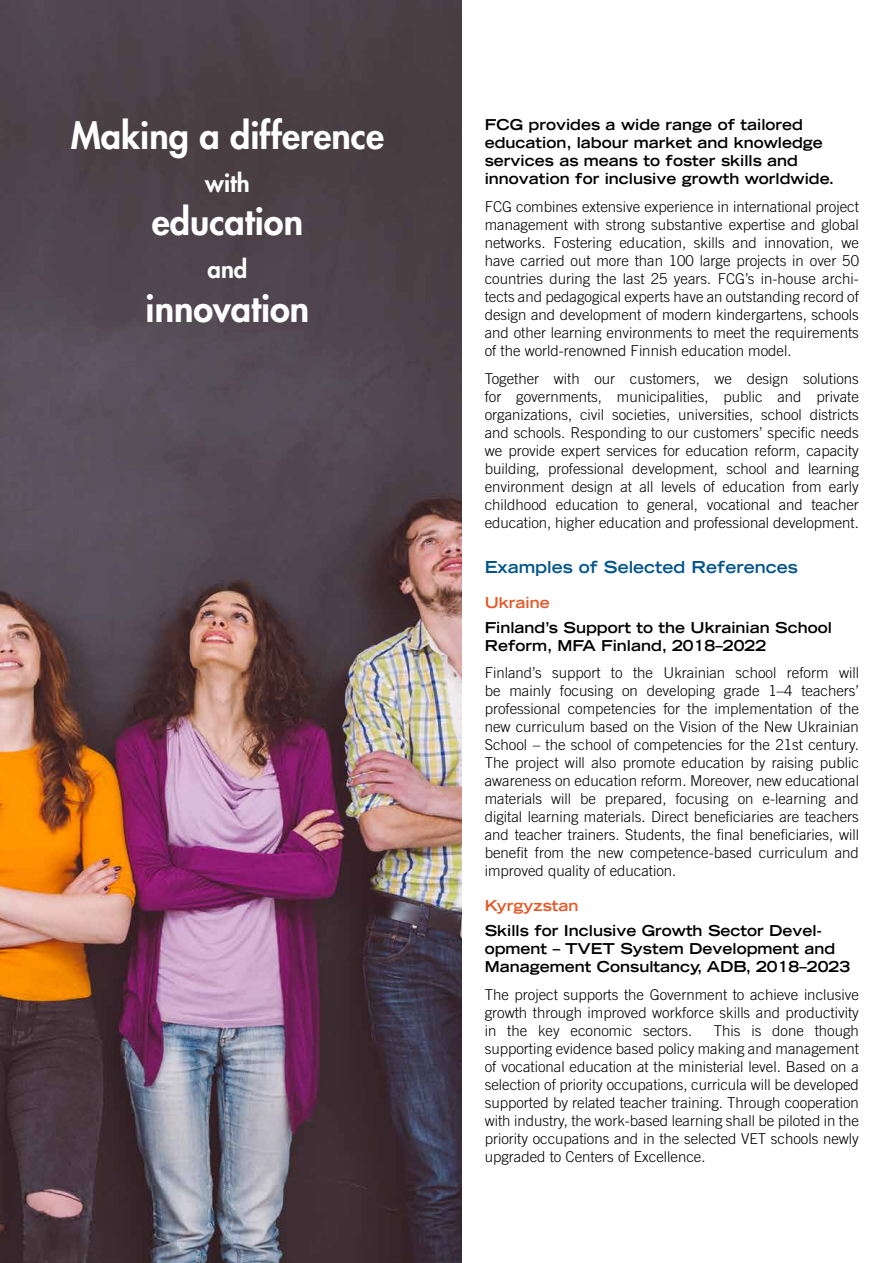
<style>
.page{position:relative;width:893px;height:1263px;background:#fff}
.page>*{position:absolute;margin:0;border:0;box-sizing:border-box;transform-origin:0 0}
.t1{font:800 36px "Futura Std";color:#fff}
.t2{font:800 24px "Futura Std";color:#fff}
.t3{font:700 expanded 16.5px "Trade Gothic LT Std";color:#00548b}
.t4{font:300 15px/18px "Trade Gothic LT Std";color:#000;text-align:justify}
.t5{font:700 expanded 15px/18px "Trade Gothic LT Std";color:#000}
.t6{font:700 expanded 15px "Trade Gothic LT Std";color:#e55726}
</style>
<div class="page">
<img style="left:0;top:0;width:461px;height:1263px">
<h1 class="t1" style="left:71px;top:113px;width:315px">Making a difference</h1>
<h2 class="t2" style="left:205px;top:168px;width:46px">with</h2>
<h1 class="t1" style="left:152px;top:199px;width:153px">education</h1>
<h2 class="t2" style="left:207px;top:254px;width:42px">and</h2>
<h1 class="t1" style="left:146px;top:285px;width:165px">innovation</h1>
<p class="t5" style="left:485px;top:115px;width:351px">FCG provides a wide range of tailored education, labour market and knowledge services as means to foster skills and innovation for inclusive growth worldwide.</p>
<p class="t4" style="left:485px;top:197px;width:376px">FCG combines extensive experience in international project management with strong substantive expertise and global networks. Fostering education, skills and innovation, we have carried out more than 100 large projects in over 50 countries during the last 25 years. FCG’s in-house archi&shy;tects and pedagogical experts have an outstanding record of design and development of modern kindergartens, schools and other learning environments to meet the requirements of the world-renowned Finnish education model.</p>
<p class="t4" style="left:485px;top:369px;width:376px">Together with our customers, we design solutions for governments, municipalities, public and private organizations, civil societies, universities, school districts and schools. Responding to our customers’ specific needs we provide expert services for education reform, capacity building, professional development, school and learning environment design at all levels of education from early childhood education to general, vocational and teacher education, higher education and professional development.</p>
<p class="t3" style="left:485px;top:556px;width:315px">Examples of Selected References</p>
<p class="t6" style="left:485px;top:593px;width:67px">Ukraine</p>
<p class="t5" style="left:485px;top:618px;width:349px">Finland’s Support to the Ukrainian School<br>Reform, MFA Finland, 2018–2022</p>
<p class="t4" style="left:485px;top:664px;width:376px">Finland’s support to the Ukrainian school reform will be mainly focusing on developing grade 1–4 teachers’ professional competencies for the implementation of the new curriculum based on the Vision of the New Ukrainian School – the school of competencies for the 21st century.<br>The project will also promote education by raising public awareness on education reform. Moreover, new educational materials will be prepared, focusing on e-learning and digital learning materials. Direct beneficiaries are teachers and teacher trainers. Students, the final beneficiaries, will benefit from the new competence-based curriculum and improved quality of education.</p>
<p class="t6" style="left:485px;top:896px;width:95px">Kyrgyzstan</p>
<p class="t5" style="left:485px;top:921px;width:367px">Skills for Inclusive Growth Sector Devel&shy;opment – TVET System Development and<br>Management Consultancy, ADB, 2018–2023</p>
<p class="t4" style="left:485px;top:985px;width:376px">The project supports the Government to achieve inclusive growth through improved workforce skills and productivity in the key economic sectors.</p>
<p class="t4" style="left:485px;top:1021px;width:376px;text-indent:229px">This is done though supporting evidence based policy making and management of vocational education at the ministerial level. Based on a selection of priority occupations, curricula will be developed supported by related teacher training. Through cooperation with industry, the work-based learning shall be piloted in the priority occupations and in the selected VET schools newly upgraded to Centers of Excellence.</p>
</div>
